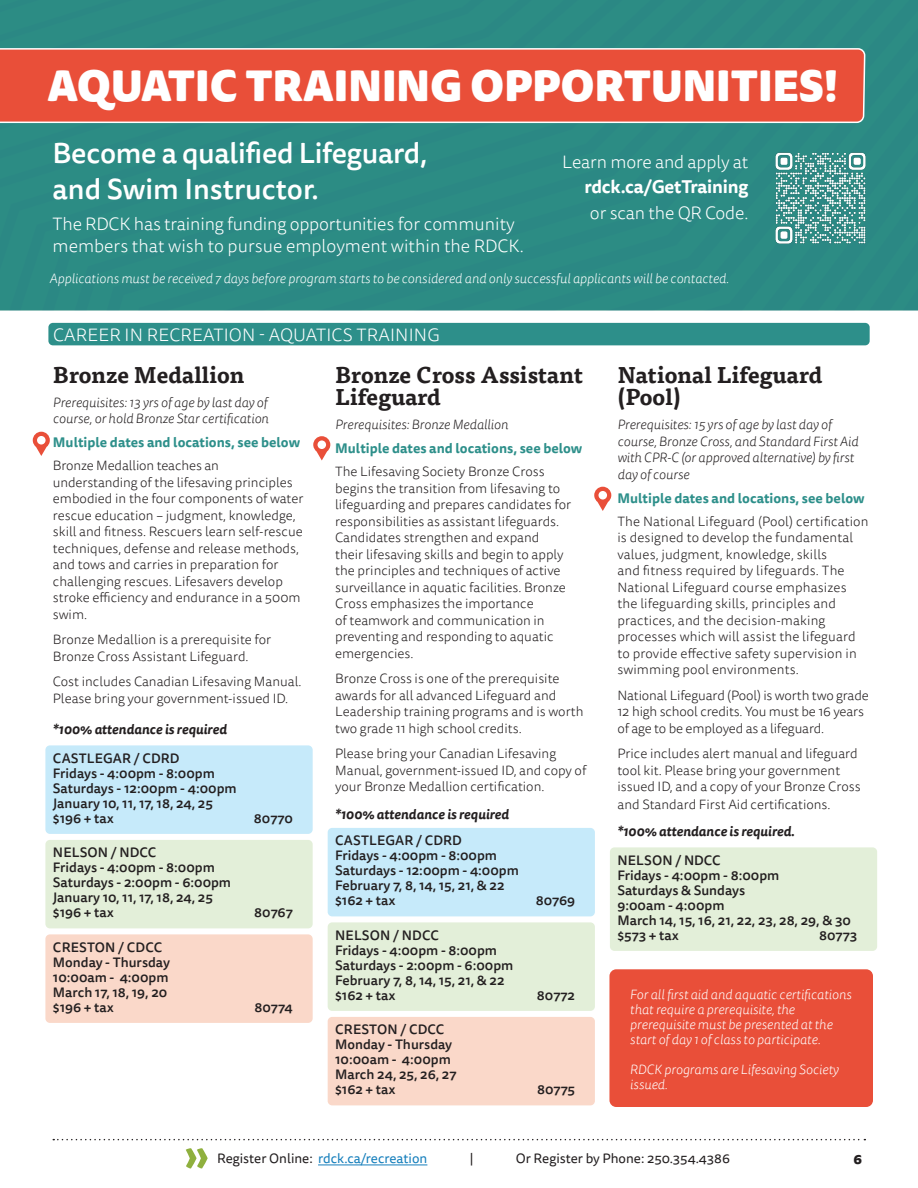
<style>
.page{position:relative;width:918px;height:1188px;background:#fff}
.page>*{position:absolute;margin:0;border:0;box-sizing:border-box;transform-origin:0 0}
.heading_36{font:900 42px "Tisa Sans Pro";color:#fff}
.t1{font:500 28.5px/36px "Tisa Sans Pro";letter-spacing:-.01em;color:#fff}
.LG_Program_Title{font:700 22.5px/22.5px "Tisa Pro";color:#231f20}
.LG_Section_training{font:300 18px/25.5px "Tisa Sans Pro";color:#fff}
.LG_Program_Description{font:300 13.5px/16.5px "Tisa Sans Pro";color:#231f20}
.Nelson{font:500 13.5px/15px "Tisa Sans Pro";color:#231f20}
.no_class{font:italic 300 13.5px/15px "Tisa Sans Pro";color:#fff}
.LG_age_location_instructor{font:italic 300 13.5px/16.5px "Tisa Sans Pro";color:#231f20}
.Castlegar{font:500 13.5px/15px "Tisa Sans Pro";color:#231f20}
.Crreston_copy{font:500 13.5px/15px "Tisa Sans Pro";color:#231f20}
.Multiple_Locations{font:700 13.5px "Tisa Sans Pro";color:#2d8f8a}
.t2{font:13.5px "Tisa Sans Pro";color:#167fbc}
.t3{font:13.5px "Tisa Sans Pro";color:#231f20}
.LG_Program_Description-2{font:italic 700 13.5px "Tisa Sans Pro";color:#231f20}
.no_class-2{font:italic 700 13.5px "Tisa Sans Pro";color:#231f20}
.t4{font:800 13.5px "Tisa Sans Pro";color:#231f20}
.s1{font-weight:700}
.s2{font-weight:700;font-style:italic}
.s3{color:#231f20}
</style>
<div class="page">
<svg style="left:53px;top:1139px;width:812px;height:1px"></svg>
<hr style="left:318px;top:1164px;width:109px;height:1px;background:#167fbc">
<svg style="left:186px;top:1148px;width:22px;height:21px"></svg>
<div style="left:4px;top:0;width:35px;height:310px;background:#2c8c84"></div>
<div style="left:39px;top:0;width:35px;height:310px;background:#2c8c84"></div>
<div style="left:74px;top:0;width:34px;height:310px;background:#2c8c84"></div>
<div style="left:108px;top:0;width:34px;height:310px;background:#2c8c84"></div>
<div style="left:142px;top:0;width:34px;height:310px;background:#2c8c84"></div>
<div style="left:176px;top:0;width:33px;height:310px;background:#2c8c84"></div>
<div style="left:209px;top:0;width:32px;height:310px;background:#2c8c84"></div>
<div style="left:241px;top:0;width:33px;height:310px;background:#2c8c84"></div>
<div style="left:274px;top:0;width:31px;height:310px;background:#2c8c84"></div>
<div style="left:305px;top:0;width:613px;height:310px;background:#2c8c84"></div>
<div style="left:337px;top:19px;width:581px;height:291px;background:#2c8c84"></div>
<div style="left:368px;top:58px;width:550px;height:252px;background:#2c8c84"></div>
<div style="left:398px;top:99px;width:520px;height:211px;background:#2c8c84"></div>
<div style="left:428px;top:141px;width:490px;height:169px;background:#2c8c84"></div>
<div style="left:458px;top:185px;width:460px;height:125px;background:#2c8c84"></div>
<div style="left:487px;top:231px;width:431px;height:79px;background:#2c8a84"></div>
<svg style="left:0;top:47px;width:866px;height:77px"></svg>
<img style="left:773px;top:151px;width:95px;height:94px">
<div style="left:48px;top:323px;width:822px;height:22px;background:#2d8f8a;border-radius:4px"></div>
<div style="left:45px;top:745px;width:268px;height:89px;background:#c6eafa;border-radius:4px"></div>
<div style="left:45px;top:840px;width:268px;height:88px;background:#e3efd9;border-radius:4px"></div>
<div style="left:45px;top:934px;width:268px;height:89px;background:#fad8c9;border-radius:4px"></div>
<div style="left:328px;top:828px;width:267px;height:88px;background:#c6eafa;border-radius:4px"></div>
<div style="left:328px;top:922px;width:267px;height:89px;background:#e3efd9;border-radius:4px"></div>
<div style="left:328px;top:1017px;width:267px;height:88px;background:#fad8c9;border-radius:4px"></div>
<div style="left:610px;top:847px;width:267px;height:104px;background:#e3efd9;border-radius:4px"></div>
<div style="left:609px;top:969px;width:264px;height:138px;background:#e94f39;border-radius:7px"></div>
<svg style="left:33px;top:432px;width:17px;height:24px"></svg>
<svg style="left:313px;top:436px;width:17px;height:24px"></svg>
<svg style="left:594px;top:487px;width:17px;height:24px"></svg>
<p class="heading_36" style="left:48px;top:52px;width:792px">AQUATIC TRAINING OPPORTUNITIES!</p>
<p class="t1" style="left:53px;top:135px;width:376px">Become a qualified Lifeguard, and Swim Instructor.</p>
<p class="LG_Section_training" style="left:53px;top:214px;width:473px;line-height:21.6px">The RDCK has training funding opportunities for community members that wish to pursue employment within the RDCK.</p>
<p class="no_class" style="left:50px;top:271px;width:681px">Applications must be received 7 days before program starts to be considered and only successful applicants will be contacted.</p>
<p class="LG_Section_training" style="left:562px;top:149px;width:188px;text-align:right">Learn more and apply at <span class="s1">rdck.ca/GetTraining<br></span>or scan the QR Code.</p>
<p class="LG_Section_training" style="left:53px;top:322px;width:388px">CAREER IN RECREATION - AQUATICS TRAINING</p>
<p class="LG_Program_Title" style="left:53px;top:362px;width:193px">Bronze Medallion</p>
<p class="LG_age_location_instructor" style="left:53px;top:394px;width:217px">Prerequisites: 13 yrs of age by last day of course, or hold Bronze Star certification</p>
<p class="Multiple_Locations" style="left:53px;top:432px;width:249px">Multiple dates and locations, see below</p>
<p class="LG_Program_Description" style="left:53px;top:458px;width:252px">Bronze Medallion teaches an understanding of the lifesaving principles embodied in the four components of water rescue education – judgment, knowledge, skill and fitness. Rescuers learn self-rescue techniques, defense and release methods, and tows and carries in preparation for challenging rescues. Lifesavers develop stroke efficiency and endurance in a 500m swim.</p>
<p class="LG_Program_Description" style="left:53px;top:632px;width:220px">Bronze Medallion is a prerequisite for<br>Bronze Cross Assistant Lifeguard.</p>
<p class="LG_Program_Description" style="left:53px;top:674px;width:250px">Cost includes Canadian Lifesaving Manual.<br>Please bring your government-issued ID.</p>
<p class="LG_Program_Description-2" style="left:53px;top:720px;width:175px">*100% attendance is required</p>
<p class="Castlegar" style="left:53px;top:751px;width:185px">CASTLEGAR / CDRD<br>Fridays - 4:00pm - 8:00pm<br>Saturdays - 12:00pm - 4:00pm<br>January 10, 11, 17, 18, 24, 25 $196 + tax</p>
<p class="LG_Program_Title" style="left:335px;top:362px;width:249px">Bronze Cross Assistant<br>Lifeguard</p>
<p class="LG_age_location_instructor" style="left:335px;top:417px;width:175px">Prerequisites: Bronze Medallion</p>
<p class="Multiple_Locations" style="left:335px;top:438px;width:249px">Multiple dates and locations, see below</p>
<p class="LG_Program_Description" style="left:335px;top:464px;width:238px">The Lifesaving Society Bronze Cross begins the transition from lifesaving to lifeguarding and prepares candidates for responsibilities as assistant lifeguards.<br>Candidates strengthen and expand<br>their lifesaving skills and begin to apply the principles and techniques of active surveillance in aquatic facilities. Bronze Cross emphasizes the importance<br>of teamwork and communication in preventing and responding to aquatic emergencies.</p>
<p class="LG_Program_Description" style="left:335px;top:671px;width:250px">Bronze Cross is one of the prerequisite awards for all advanced Lifeguard and Leadership training programs and is worth two grade 11 high school credits.</p>
<p class="LG_Program_Description" style="left:335px;top:746px;width:253px">Please bring your Canadian Lifesaving<br>Manual, government-issued ID, and copy of your Bronze Medallion certification.</p>
<p class="no_class-2" style="left:335px;top:804px;width:175px">*100% attendance is required</p>
<p class="Castlegar" style="left:335px;top:833px;width:185px">CASTLEGAR / CDRD<br>Fridays - 4:00pm - 8:00pm<br>Saturdays - 12:00pm - 4:00pm<br>February 7, 8, 14, 15, 21, &amp; 22 $162 + tax</p>
<p class="Castlegar" style="left:254px;top:811px;width:41px">80770</p>
<p class="Nelson" style="left:53px;top:845px;width:180px">NELSON / NDCC<br>Fridays - 4:00pm - 8:00pm<br>Saturdays - 2:00pm - 6:00pm<br>January 10, 11, 17, 18, 24, 25 $196 + tax</p>
<p class="Castlegar" style="left:536px;top:893px;width:41px">80769</p>
<p class="Nelson" style="left:254px;top:905px;width:40px">80767</p>
<p class="Crreston_copy" style="left:53px;top:940px;width:119px">CRESTON / CDCC<br>Monday - Thursday<br>10:00am - 4:00pm<br>March 17, 18, 19, 20 $196 + tax</p>
<p class="Crreston_copy" style="left:254px;top:1000px;width:40px">80774</p>
<p class="Nelson" style="left:335px;top:928px;width:180px">NELSON / NDCC<br>Fridays - 4:00pm - 8:00pm<br>Saturdays - 2:00pm - 6:00pm<br>February 7, 8, 14, 15, 21, &amp; 22 $162 + tax</p>
<p class="Crreston_copy" style="left:335px;top:1022px;width:123px">CRESTON / CDCC<br>Monday - Thursday<br>10:00am - 4:00pm<br>March 24, 25, 26, 27 $162 + tax</p>
<p class="Nelson" style="left:537px;top:988px;width:40px">80772</p>
<p class="Crreston_copy" style="left:537px;top:1082px;width:40px">80775</p>
<p class="LG_Program_Title" style="left:617px;top:362px;width:207px">National Lifeguard (Pool)</p>
<p class="LG_age_location_instructor" style="left:617px;top:417px;width:243px">Prerequisites: 15 yrs of age by last day of course, Bronze Cross, and Standard First Aid with CPR-C (or approved alternative) by first day of course</p>
<p class="Multiple_Locations" style="left:617px;top:488px;width:249px">Multiple dates and locations, see below</p>
<p class="LG_Program_Description" style="left:617px;top:513px;width:253px">The National Lifeguard (Pool) certification is designed to develop the fundamental values, judgment, knowledge, skills<br>and fitness required by lifeguards. The National Lifeguard course emphasizes the lifeguarding skills, principles and practices, and the decision-making processes which will assist the lifeguard to provide effective safety supervision in swimming pool environments.</p>
<p class="LG_Program_Description" style="left:617px;top:687px;width:253px">National Lifeguard (Pool) is worth two grade<br>12 high school credits. You must be 16 years of age to be employed as a lifeguard.</p>
<p class="LG_Program_Description" style="left:617px;top:746px;width:245px">Price includes alert manual and lifeguard tool kit. Please bring your government issued ID, and a copy of your Bronze Cross</p>
<p class="LG_Program_Description" style="left:617px;top:792px;width:215px;line-height:27px">and Standard First Aid certifications. <span class="s2">*100% attendance is required.</span></p>
<p class="Nelson" style="left:617px;top:853px;width:235px">NELSON / NDCC<br>Fridays - 4:00pm - 8:00pm<br>Saturdays &amp; Sundays<br>9:00am - 4:00pm<br>March 14, 15, 16, 21, 22, 23, 28, 29, &amp; 30 $573 + tax</p>
<p class="Nelson" style="left:819px;top:928px;width:40px">80773</p>
<p class="no_class" style="left:630px;top:987px;width:223px">For all first aid and aquatic certifications that require a prerequisite, the prerequisite must be presented at the start of day 1 of class to participate.</p>
<p class="no_class" style="left:630px;top:1062px;width:210px">RDCK programs are Lifesaving Society issued.</p>
<p class="t2" style="left:217px;top:1149px;width:212px"><span class="s3">Register Online:</span> rdck.ca/recreation</p>
<p class="t3" style="left:470px;top:1149px;width:5px">|</p>
<p class="t3" style="left:516px;top:1149px;width:216px">Or Register by Phone: 250.354.4386</p>
<p class="t4" style="left:854px;top:1149px;width:10px">6</p>
</div>
